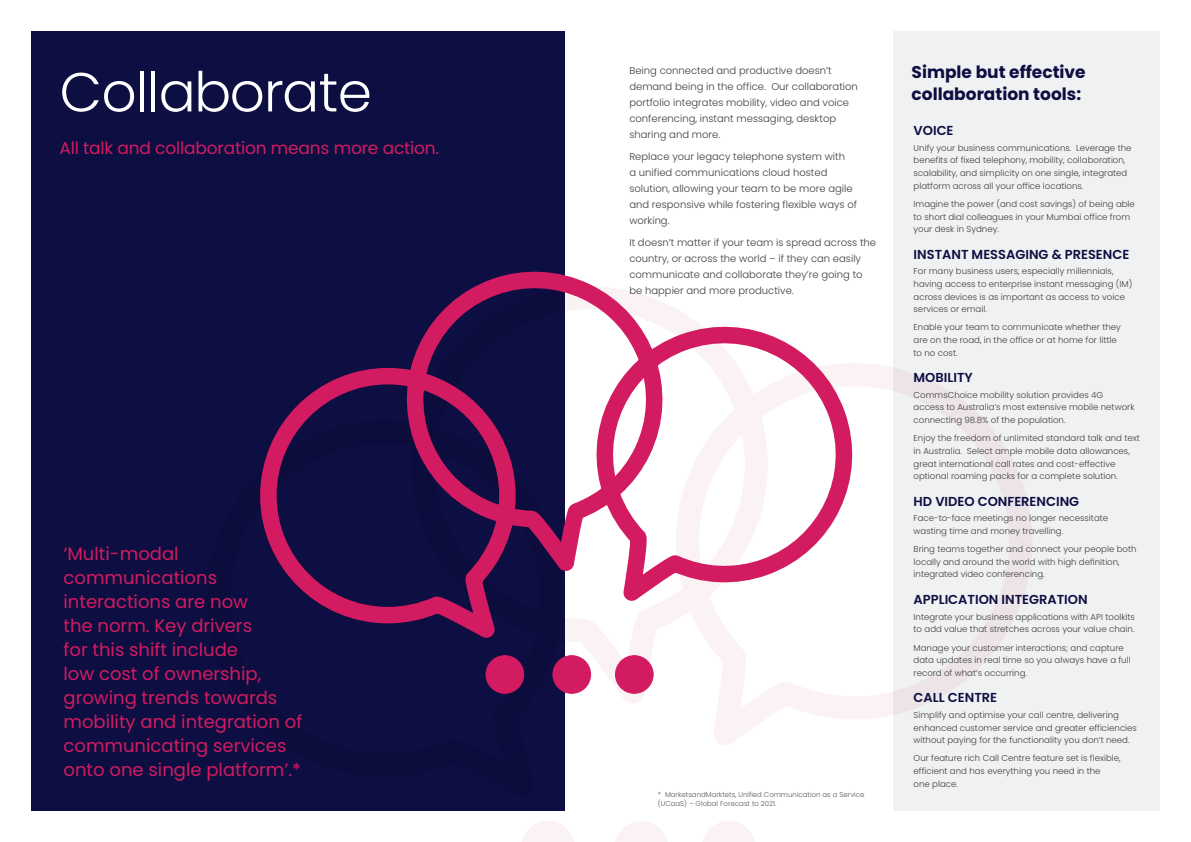
<style>
.page{position:relative;width:1191px;height:842px;background:#fff}
.page>*{position:absolute;margin:0;border:0;box-sizing:border-box;transform-origin:0 0}
.t1{font:300 55px "Poppins";letter-spacing:-.02em;color:#fff}
.t2{font:18px/24px "Poppins";color:#d21b61}
.t3{font:17px "Poppins";letter-spacing:-.01em;color:#d21b61}
.t4{font:700 17px/21.7px "Poppins";color:#0d0e41}
.t5{font:600 13px "Poppins";color:#0d0e41}
.t6{font:300 10px/16px "Poppins";color:#3e3e3f}
.t7{font:300 8.6px/12.6px "Poppins";color:#3e3e3f}
.t8{font:300 7px/9px "Poppins";color:#57585a}
</style>
<div class="page">
<div style="left:893px;top:31px;width:266px;height:780px;background:#f0f1f2"></div>
<div style="left:31px;top:31px;width:533px;height:780px;background:#0d0e41"></div>
<svg style="left:522px;top:821px;width:52px;height:21px"></svg>
<svg style="left:616px;top:821px;width:51px;height:21px"></svg>
<svg style="left:703px;top:821px;width:51px;height:21px"></svg>
<svg style="left:499px;top:365px;width:533px;height:443px"></svg>
<div style="left:485px;top:655px;width:39px;height:39px;background:#d21b61;border:1px solid #d21b61;border-radius:50%"></div>
<div style="left:552px;top:655px;width:39px;height:39px;background:#d21b61;border:1px solid #d21b61;border-radius:50%"></div>
<div style="left:615px;top:655px;width:38px;height:39px;background:#d21b61;border:1px solid #d21b61;border-radius:50%"></div>
<svg style="left:260px;top:263px;width:620px;height:383px"></svg>
<h1 class="t1" style="left:60px;top:60px;width:314px">Collaborate</h1>
<h3 class="t3" style="left:60px;top:138px;width:381px">All talk and collaboration means more action.</h3>
<h2 class="t2" style="left:64px;top:541px;width:240px">‘Multi-modal communications interactions are now<br>the norm. Key drivers<br>for this shift include<br>low cost of ownership, growing trends towards mobility and integration of communicating services onto one single platform’.*</h2>
<p class="t6" style="left:629px;top:63px;width:230px">Being connected and productive doesn’t demand being in the office. Our collaboration portfolio integrates mobility, video and voice conferencing, instant messaging, desktop sharing and more.</p>
<p class="t6" style="left:629px;top:148px;width:229px">Replace your legacy telephone system with<br>a unified communications cloud hosted solution, allowing your team to be more agile and responsive while fostering flexible ways of working.</p>
<p class="t6" style="left:629px;top:234px;width:248px">It doesn’t matter if your team is spread across the country, or across the world – if they can easily communicate and collaborate they’re going to be happier and more productive.</p>
<p class="t8" style="left:658px;top:790px;width:208px">* MarketsandMarktets, Unified Communication as a Service (UCaaS) – Global Forecast to 2021.</p>
<h3 class="t4" style="left:911px;top:61px;width:176px">Simple but effective collaboration tools:</h3>
<h3 class="t5" style="left:913px;top:123px;width:41px">VOICE</h3>
<p class="t7" style="left:913px;top:142px;width:219px">Unify your business communications. Leverage the benefits of fixed telephony, mobility, collaboration, scalability, and simplicity on one single, integrated platform across all your office locations.</p>
<p class="t7" style="left:913px;top:198px;width:223px">Imagine the power (and cost savings) of being able to short dial colleagues in your Mumbai office from your desk in Sydney.</p>
<h3 class="t5" style="left:913px;top:247px;width:217px">INSTANT MESSAGING &amp; PRESENCE</h3>
<p class="t7" style="left:913px;top:265px;width:220px">For many business users, especially millennials, having access to enterprise instant messaging (IM) across devices is as important as access to voice services or email.</p>
<p class="t7" style="left:913px;top:321px;width:209px">Enable your team to communicate whether they are on the road, in the office or at home for little to no cost.</p>
<h3 class="t5" style="left:913px;top:370px;width:61px">MOBILITY</h3>
<p class="t7" style="left:913px;top:389px;width:222px">CommsChoice mobility solution provides 4G access to Australia’s most extensive mobile network connecting 98.8% of the population.</p>
<p class="t7" style="left:913px;top:432px;width:228px">Enjoy the freedom of unlimited standard talk and text in Australia. Select ample mobile data allowances, great international call rates and cost-effective optional roaming packs for a complete solution.</p>
<h3 class="t5" style="left:913px;top:494px;width:167px">HD VIDEO CONFERENCING</h3>
<p class="t7" style="left:913px;top:512px;width:196px">Face-to-face meetings no longer necessitate wasting time and money travelling.</p>
<p class="t7" style="left:913px;top:543px;width:224px">Bring teams together and connect your people both locally and around the world with high definition, integrated video conferencing.</p>
<h3 class="t5" style="left:913px;top:592px;width:176px">APPLICATION INTEGRATION</h3>
<p class="t7" style="left:913px;top:610px;width:223px">Integrate your business applications with API toolkits to add value that stretches across your value chain.</p>
<p class="t7" style="left:913px;top:641px;width:219px">Manage your customer interactions; and capture data updates in real time so you always have a full record of what’s occurring.</p>
<h3 class="t5" style="left:913px;top:690px;width:85px">CALL CENTRE</h3>
<p class="t7" style="left:913px;top:709px;width:225px">Simplify and optimise your call centre, delivering enhanced customer service and greater efficiencies without paying for the functionality you don’t need.</p>
<p class="t7" style="left:913px;top:752px;width:208px">Our feature rich Call Centre feature set is flexible, efficient and has everything you need in the<br>one place.</p>
</div>
